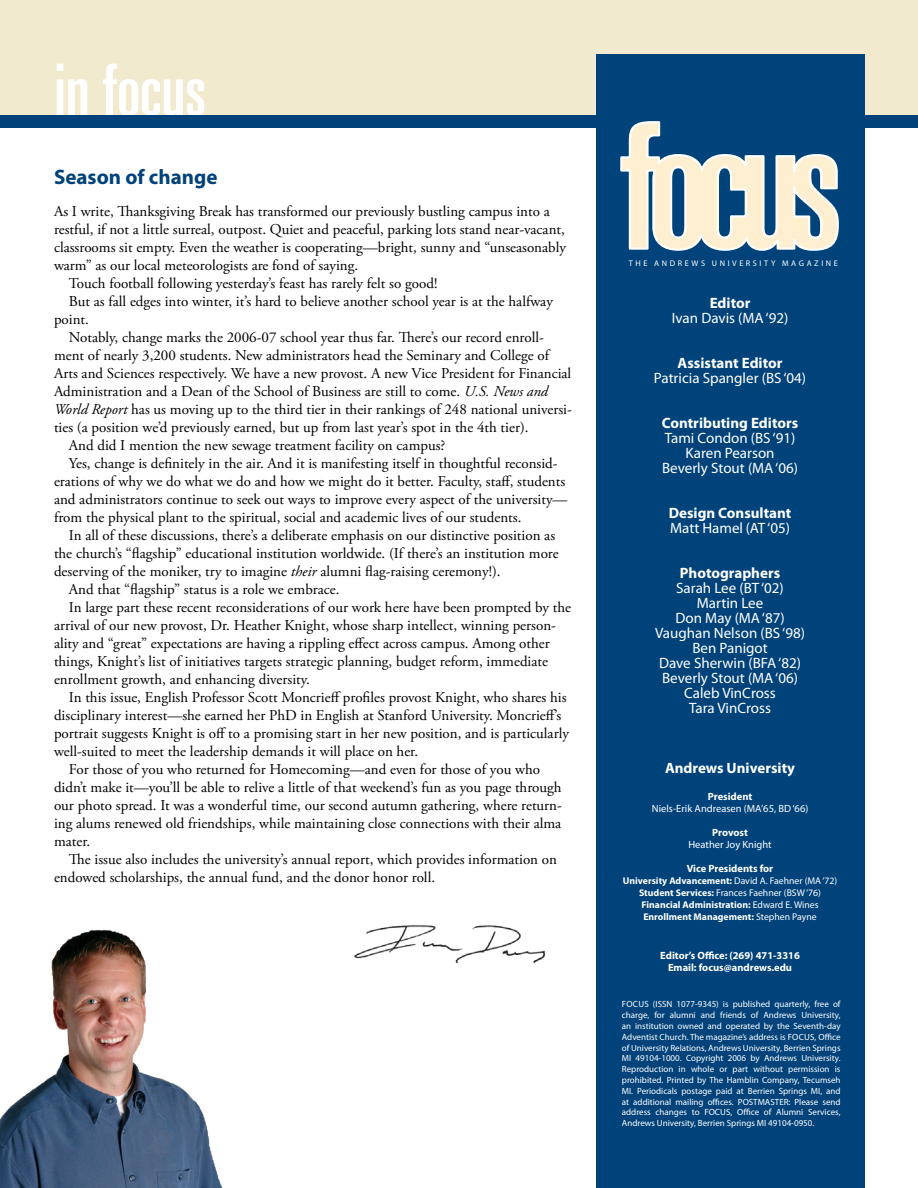
<style>
.page{position:relative;width:918px;height:1188px;background:#fff}
.page>*{position:absolute;margin:0;border:0;box-sizing:border-box;transform-origin:0 0}
.t1{font:ultra-condensed 72px "Univers";letter-spacing:-.005em;color:#fff}
.t2{font:700 21px "Myriad Pro";color:#00427a}
.t3{font:15px "Adobe Garamond Pro";color:#000}
.t4{font:15px/15px "Myriad Pro";color:#fff;text-align:center}
.t5{font:700 15px "Myriad Pro";color:#fff}
.t6{font:700 10.5px/12px "Myriad Pro";color:#fff;text-align:center}
.t7{font:10.5px "Myriad Pro";color:#fff}
.t8{font:700 9.75px/12px "Myriad Pro";color:#fff;text-align:center}
.t9{font:9px/10.8px "Myriad Pro";color:#fff;text-align:justify}
.t10{font:8.25px "Myriad Pro";letter-spacing:.315em;color:#fff}
.s1{font-style:italic}
.s2{font-weight:400}
</style>
<div class="page">
<div style="left:0;top:0;width:918px;height:116px;background:#f1eacf"></div>
<div style="left:0;top:115px;width:918px;height:13px;background:#00427a"></div>
<img style="left:0;top:930px;width:223px;height:258px">
<div style="left:596px;top:55px;width:269px;height:1133px;background:#00427a"></div>
<img style="left:354px;top:925px;width:192px;height:39px">
<svg style="left:620px;top:121px;width:219px;height:130px"></svg>
<h1 class="t1" style="left:54px;top:49px;width:154px">in focus</h1>
<h2 class="t2" style="left:54px;top:165px;width:165px">Season of change</h2>
<p class="t3" style="left:54px;top:202px;width:497px">As I write, Thanksgiving Break has transformed our previously bustling campus into a</p>
<p class="t3" style="left:54px;top:220px;width:512px">restful, if not a little surreal, outpost. Quiet and peaceful, parking lots stand near-vacant,</p>
<p class="t3" style="left:54px;top:238px;width:514px">classrooms sit empty. Even the weather is cooperating—bright, sunny and “unseasonably</p>
<p class="t3" style="left:54px;top:256px;width:306px">warm” as our local meteorologists are fond of saying.</p>
<p class="t3" style="left:69px;top:274px;width:370px">Touch football following yesterday’s feast has rarely felt so good!</p>
<p class="t3" style="left:69px;top:292px;width:486px">But as fall edges into winter, it’s hard to believe another school year is at the halfway</p>
<p class="t3" style="left:54px;top:310px;width:36px">point.</p>
<p class="t3" style="left:69px;top:328px;width:477px">Notably, change marks the 2006-07 school year thus far. There’s our record enroll-</p>
<p class="t3" style="left:54px;top:346px;width:497px">ment of nearly 3,200 students. New administrators head the Seminary and College of</p>
<p class="t3" style="left:54px;top:364px;width:519px">Arts and Sciences respectively. We have a new provost. A new Vice President for Financial</p>
<p class="t3" style="left:54px;top:382px;width:496px">Administration and a Dean of the School of Business are still to come. <span class="s1">U.S. News and</span></p>
<p class="t3" style="left:54px;top:400px;width:519px"><span class="s1">World Report</span> has us moving up to the third tier in their rankings of 248 national universi-</p>
<p class="t3" style="left:54px;top:418px;width:476px">ties (a position we’d previously earned, but up from last year’s spot in the 4th tier).</p>
<p class="t3" style="left:69px;top:436px;width:378px">And did I mention the new sewage treatment facility on campus?</p>
<p class="t3" style="left:69px;top:454px;width:490px">Yes, change is definitely in the air. And it is manifesting itself in thoughtful reconsid-</p>
<p class="t3" style="left:54px;top:472px;width:513px">erations of why we do what we do and how we might do it better. Faculty, staff, students</p>
<p class="t3" style="left:54px;top:490px;width:515px">and administrators continue to seek out ways to improve every aspect of the university—</p>
<p class="t3" style="left:54px;top:508px;width:469px">from the physical plant to the spiritual, social and academic lives of our students.</p>
<p class="t3" style="left:69px;top:526px;width:488px">In all of these discussions, there’s a deliberate emphasis on our distinctive position as</p>
<p class="t3" style="left:54px;top:544px;width:506px">the church’s “flagship” educational institution worldwide. (If there’s an institution more</p>
<p class="t3" style="left:54px;top:562px;width:448px">deserving of the moniker, try to imagine <span class="s1">their</span> alumni flag-raising ceremony!).</p>
<p class="t3" style="left:69px;top:580px;width:272px">And that “flagship” status is a role we embrace.</p>
<p class="t3" style="left:69px;top:598px;width:504px">In large part these recent reconsiderations of our work here have been prompted by the</p>
<p class="t3" style="left:54px;top:616px;width:504px">arrival of our new provost, Dr. Heather Knight, whose sharp intellect, winning person-</p>
<p class="t3" style="left:54px;top:634px;width:497px">ality and “great” expectations are having a rippling effect across campus. Among other</p>
<p class="t3" style="left:54px;top:652px;width:496px">things, Knight’s list of initiatives targets strategic planning, budget reform, immediate</p>
<p class="t3" style="left:54px;top:670px;width:257px">enrollment growth, and enhancing diversity.</p>
<p class="t3" style="left:69px;top:688px;width:499px">In this issue, English Professor Scott Moncrieff profiles provost Knight, who shares his</p>
<p class="t3" style="left:54px;top:706px;width:509px">disciplinary interest—she earned her PhD in English at Stanford University. Moncrieff’s</p>
<p class="t3" style="left:54px;top:724px;width:516px">portrait suggests Knight is off to a promising start in her new position, and is particularly</p>
<p class="t3" style="left:54px;top:742px;width:366px">well-suited to meet the leadership demands it will place on her.</p>
<p class="t3" style="left:69px;top:760px;width:473px">For those of you who returned for Homecoming—and even for those of you who</p>
<p class="t3" style="left:54px;top:778px;width:509px">didn’t make it—you’ll be able to relive a little of that weekend’s fun as you page through</p>
<p class="t3" style="left:54px;top:796px;width:509px">our photo spread. It was a wonderful time, our second autumn gathering, where return-</p>
<p class="t3" style="left:54px;top:814px;width:509px">ing alums renewed old friendships, while maintaining close connections with their alma</p>
<p class="t3" style="left:54px;top:832px;width:38px">mater.</p>
<p class="t3" style="left:69px;top:850px;width:490px">The issue also includes the university’s annual report, which provides information on</p>
<p class="t3" style="left:54px;top:868px;width:383px">endowed scholarships, the annual fund, and the donor honor roll.</p>
<p class="t10" style="left:629px;top:258px;width:211px">THE ANDR EWS UNI VERSIT Y MAGAZI NE</p>
<p class="t5" style="left:710px;top:294px;width:42px">Editor</p>
<p class="t4" style="left:672px;top:311px;width:118px">Ivan Davis (MA ‘92)</p>
<p class="t5" style="left:678px;top:354px;width:106px">Assistant Editor</p>
<p class="t4" style="left:654px;top:371px;width:154px">Patricia Spangler (BS ‘04)</p>
<p class="t5" style="left:662px;top:414px;width:138px">Contributing Editors</p>
<p class="t4" style="left:662px;top:431px;width:137px">Tami Condon (BS ‘91)<br>Karen Pearson<br>Beverly Stout (MA ‘06)</p>
<p class="t5" style="left:669px;top:504px;width:124px">Design Consultant</p>
<p class="t4" style="left:670px;top:521px;width:121px">Matt Hamel (AT ‘05)</p>
<p class="t5" style="left:680px;top:564px;width:102px">Photographers</p>
<p class="t4" style="left:655px;top:581px;width:151px">Sarah Lee (BT ‘02)<br>Martin Lee<br>Don May (MA ‘87)<br>Vaughan Nelson (BS ‘98)<br>Ben Panigot<br>Dave Sherwin (BFA ‘82)<br>Beverly Stout (MA ‘06)<br>Caleb VinCross<br>Tara VinCross</p>
<p class="t5" style="left:665px;top:759px;width:132px">Andrews University</p>
<p class="t6" style="left:708px;top:790px;width:46px">President</p>
<p class="t7" style="left:652px;top:803px;width:158px">Niels-Erik Andreasen (MA’65, BD ‘66)</p>
<p class="t6" style="left:712px;top:826px;width:37px">Provost</p>
<p class="t7" style="left:688px;top:839px;width:85px">Heather Joy Knight</p>
<p class="t6" style="left:687px;top:862px;width:88px">Vice Presidents for</p>
<p class="t8" style="left:623px;top:875px;width:216px">University Advancement: <span class="s2">David A. Faehner (MA ‘72)<br></span>Student Services: <span class="s2">Frances Faehner (BSW ‘76)<br></span>Financial Administration: <span class="s2">Edward E. Wines </span>Enrollment Management: <span class="s2">Stephen Payne</span></p>
<p class="t6" style="left:660px;top:949px;width:141px">Editor’s Office: (269) 471-3316<br>Email: focus@andrews.edu</p>
<p class="t9" style="left:622px;top:999px;width:220px">Focus (ISSN 1077-9345) is published quarterly, free of charge, for alumni and friends of Andrews University, an institution owned and operated by the Seventh-day Adventist Church. The magazine’s address is Focus, Office of University Relations, Andrews University, Berrien Springs MI 49104-1000. Copyright 2006 by Andrews University.<br>Reproduction in whole or part without permission is prohibited. Printed by The Hamblin Company, Tecumseh MI. Periodicals postage paid at Berrien Springs MI, and at additional mailing offices. POSTMASTER: Please send address changes to FOCUS, Office of Alumni Services, Andrews University, Berrien Springs MI 49104-0950.</p>
</div>
